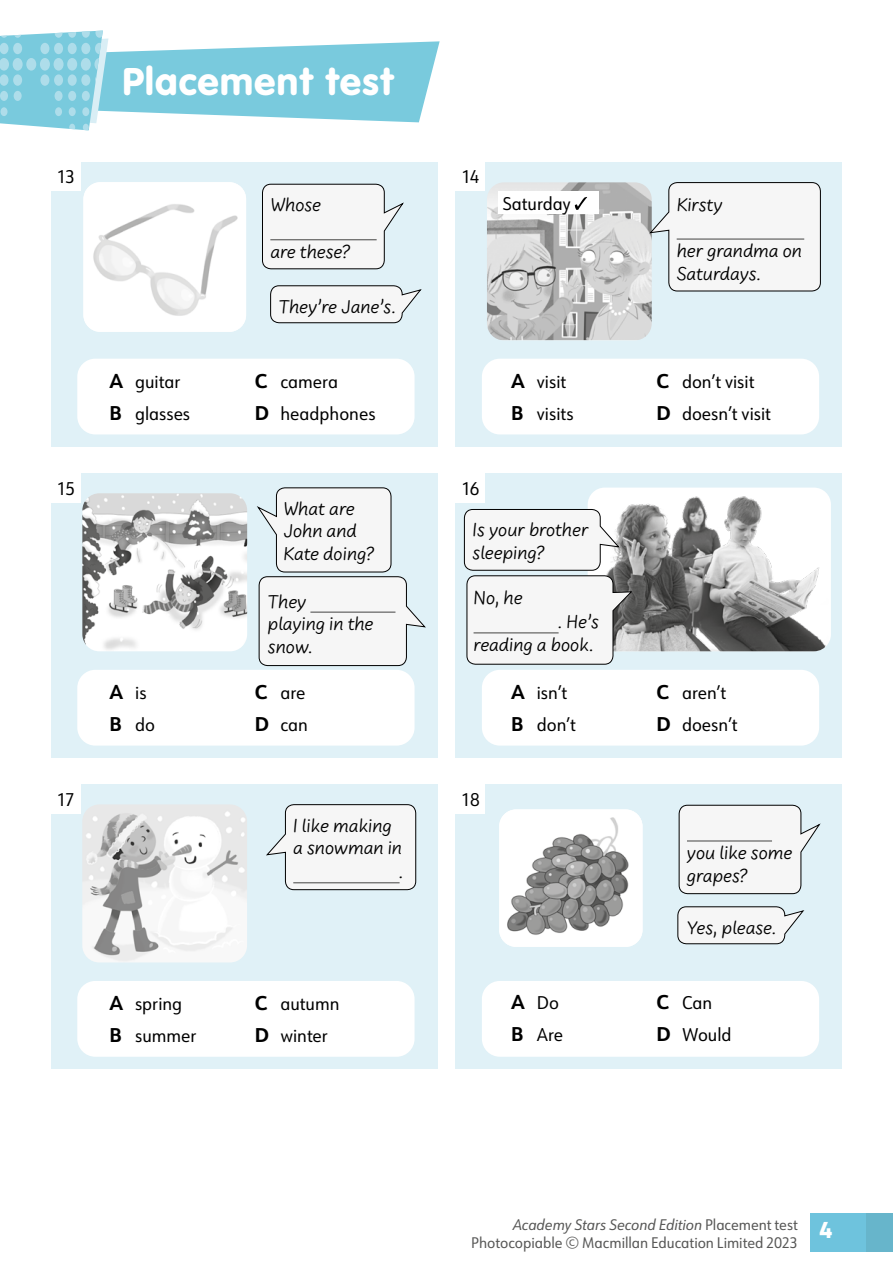
<style>
.page{position:relative;width:893px;height:1263px;background:#fff}
.page>*{position:absolute;margin:0;border:0;box-sizing:border-box;transform-origin:0 0}
.t1{font:40.5px "VAG Rundschrift D";letter-spacing:.02em;color:#fff}
.t2{font:800 22.5px "URW Form";color:#fff}
.t3{font:19.5px/22.5px "Uberhand Pro";letter-spacing:-.005em;color:#000}
._00_Main_text_number{font:18px "URW Form Semi Cond";color:#000}
._00_Labels{font:18px "URW Form Semi Cond";letter-spacing:-.065em;color:#000}
._00_Main_text_extra{font:18px "URW Form Semi Cond";color:#000}
.t4{font:15px/18px "URW Form Semi Cond";letter-spacing:-.005em;color:#575756;text-align:right}
.s1{font-family:"URW Form";font-weight:700;font-size:19.5px}
.s2{font-style:italic}
</style>
<div class="page">
<div style="left:51px;top:162px;width:386px;height:284px;background:#e0f1f7"></div>
<div style="left:51px;top:473px;width:386px;height:285px;background:#e0f1f7"></div>
<div style="left:51px;top:784px;width:386px;height:285px;background:#e0f1f7"></div>
<div style="left:456px;top:162px;width:386px;height:284px;background:#e0f1f7"></div>
<div style="left:456px;top:473px;width:386px;height:285px;background:#e0f1f7"></div>
<div style="left:456px;top:784px;width:386px;height:285px;background:#e0f1f7"></div>
<div style="left:77px;top:670px;width:338px;height:76px;background:#fff;border-radius:18px"></div>
<div style="left:77px;top:981px;width:338px;height:76px;background:#fff;border-radius:18px"></div>
<div style="left:482px;top:670px;width:337px;height:76px;background:#fff;border-radius:18px"></div>
<div style="left:482px;top:981px;width:337px;height:76px;background:#fff;border-radius:18px"></div>
<div style="left:482px;top:359px;width:337px;height:75px;background:#fff;border-radius:18px"></div>
<div style="left:77px;top:359px;width:338px;height:75px;background:#fff;border-radius:18px"></div>
<svg style="left:0;top:31px;width:440px;height:99px"></svg>
<svg style="left:95px;top:91px;width:8px;height:10px"></svg>
<div style="left:456px;top:784px;width:29px;height:30px;background:#fff"></div>
<img style="left:82px;top:493px;width:165px;height:158px">
<img style="left:487px;top:182px;width:165px;height:158px">
<div style="left:51px;top:784px;width:30px;height:30px;background:#fff"></div>
<div style="left:456px;top:473px;width:29px;height:29px;background:#fff"></div>
<div style="left:51px;top:473px;width:30px;height:29px;background:#fff"></div>
<div style="left:456px;top:162px;width:29px;height:29px;background:#fff"></div>
<div style="left:51px;top:162px;width:30px;height:29px;background:#fff"></div>
<img style="left:83px;top:182px;width:163px;height:150px">
<img style="left:82px;top:805px;width:165px;height:157px">
<img style="left:588px;top:488px;width:240px;height:163px">
<img style="left:499px;top:809px;width:143px;height:138px">
<div style="left:810px;top:1213px;width:83px;height:39px;background:#6ec3dd"></div>
<div style="left:866px;top:1213px;width:27px;height:39px;background:#67b5cb"></div>
<svg style="left:649px;top:182px;width:172px;height:109px;background:#eceeee"></svg>
<svg style="left:270px;top:285px;width:152px;height:38px;background:#e5e7e8"></svg>
<svg style="left:262px;top:184px;width:142px;height:85px;background:#eaecec"></svg>
<svg style="left:257px;top:487px;width:169px;height:179px"></svg>
<div style="left:498px;top:192px;width:100px;height:22px;background:#fff"></div>
<svg style="left:575px;top:197px;width:12px;height:13px"></svg>
<svg style="left:464px;top:509px;width:168px;height:156px;background:#e3e4e4"></svg>
<svg style="left:266px;top:804px;width:150px;height:86px;background:#ebeeee"></svg>
<svg style="left:677px;top:906px;width:127px;height:38px;background:#e4e7e7"></svg>
<svg style="left:679px;top:805px;width:141px;height:89px;background:#eaecec"></svg>
<h1 class="t1" style="left:122px;top:58px;width:274px">Placement test</h1>
<p class="_00_Labels" style="left:57px;top:165px;width:20px">13</p>
<p class="_00_Labels" style="left:461px;top:165px;width:20px">14</p>
<p class="t3" style="left:270px;top:193px;width:52px">Whose</p>
<p class="t3" style="left:270px;top:239px;width:82px">are these?</p>
<p class="_00_Main_text_number" style="left:110px;top:369px;width:72px"><span class="s1">A</span> guitar</p>
<p class="_00_Main_text_number" style="left:110px;top:402px;width:82px"><span class="s1">B</span> glasses</p>
<p class="t3" style="left:279px;top:294px;width:119px">They’re Jane’s.</p>
<p class="_00_Main_text_number" style="left:255px;top:369px;width:85px"><span class="s1">C</span> camera</p>
<p class="_00_Main_text_number" style="left:255px;top:402px;width:122px"><span class="s1">D</span> headphones</p>
<p class="_00_Labels" style="left:57px;top:476px;width:20px">15</p>
<p class="_00_Labels" style="left:461px;top:476px;width:20px">16</p>
<p class="_00_Main_text_extra" style="left:502px;top:191px;width:70px">Saturday</p>
<p class="_00_Main_text_number" style="left:511px;top:369px;width:56px"><span class="s1">A</span> visit</p>
<p class="_00_Main_text_number" style="left:511px;top:402px;width:64px"><span class="s1">B</span> visits</p>
<p class="_00_Main_text_number" style="left:110px;top:680px;width:38px"><span class="s1">A</span> is</p>
<p class="_00_Main_text_number" style="left:110px;top:713px;width:47px"><span class="s1">B</span> do</p>
<p class="t3" style="left:283px;top:496px;width:93px">What are<br>John and<br>Kate doing?</p>
<p class="t3" style="left:268px;top:589px;width:107px">They<br>playing in the snow.</p>
<p class="_00_Main_text_number" style="left:255px;top:680px;width:52px"><span class="s1">C</span> are</p>
<p class="_00_Main_text_number" style="left:255px;top:713px;width:55px"><span class="s1">D</span> can</p>
<p class="t3" style="left:473px;top:517px;width:117px">Is your brother sleeping?</p>
<p class="t3" style="left:474px;top:586px;width:51px">No, he</p>
<p class="t3" style="left:474px;top:610px;width:127px;text-align:right">. He’s<br>reading a book.</p>
<p class="_00_Main_text_number" style="left:511px;top:680px;width:58px"><span class="s1">A</span> isn’t</p>
<p class="_00_Main_text_number" style="left:511px;top:713px;width:66px"><span class="s1">B</span> don’t</p>
<p class="_00_Labels" style="left:57px;top:787px;width:19px">17</p>
<p class="_00_Labels" style="left:461px;top:787px;width:20px">18</p>
<p class="_00_Main_text_number" style="left:110px;top:991px;width:74px"><span class="s1">A</span> spring</p>
<p class="_00_Main_text_number" style="left:110px;top:1024px;width:89px"><span class="s1">B</span> summer</p>
<p class="t3" style="left:293px;top:813px;width:100px">I like making</p>
<p class="t3" style="left:293px;top:836px;width:110px">a snowman in</p>
<p class="t3" style="left:399px;top:860px;width:6px">.</p>
<p class="_00_Main_text_number" style="left:255px;top:991px;width:86px"><span class="s1">C</span> autumn</p>
<p class="_00_Main_text_number" style="left:255px;top:1024px;width:75px"><span class="s1">D</span> winter</p>
<p class="_00_Main_text_number" style="left:511px;top:990px;width:49px"><span class="s1">A</span> Do</p>
<p class="_00_Main_text_number" style="left:511px;top:1023px;width:53px"><span class="s1">B</span> Are</p>
<p class="t3" style="left:677px;top:192px;width:48px">Kirsty</p>
<p class="t3" style="left:677px;top:238px;width:127px">her grandma on<br>Saturdays.</p>
<p class="_00_Main_text_number" style="left:656px;top:369px;width:99px"><span class="s1">C</span> don’t visit</p>
<p class="_00_Main_text_number" style="left:656px;top:402px;width:116px"><span class="s1">D</span> doesn’t visit</p>
<p class="_00_Main_text_number" style="left:656px;top:680px;width:71px"><span class="s1">C</span> aren’t</p>
<p class="_00_Main_text_number" style="left:656px;top:713px;width:83px"><span class="s1">D</span> doesn’t</p>
<p class="t3" style="left:687px;top:840px;width:107px">you like some grapes?</p>
<p class="t3" style="left:687px;top:915px;width:91px">Yes, please.</p>
<p class="_00_Main_text_number" style="left:656px;top:990px;width:57px"><span class="s1">C</span> Can</p>
<p class="_00_Main_text_number" style="left:656px;top:1023px;width:77px"><span class="s1">D</span> Would</p>
<p class="t4" style="left:471px;top:1215px;width:328px"><span class="s2">Academy Stars Second Edition</span> Placement test<br>Photocopiable © Macmillan Education Limited 2023</p>
<p class="t2" style="left:819px;top:1213px;width:14px">4</p>
</div>
